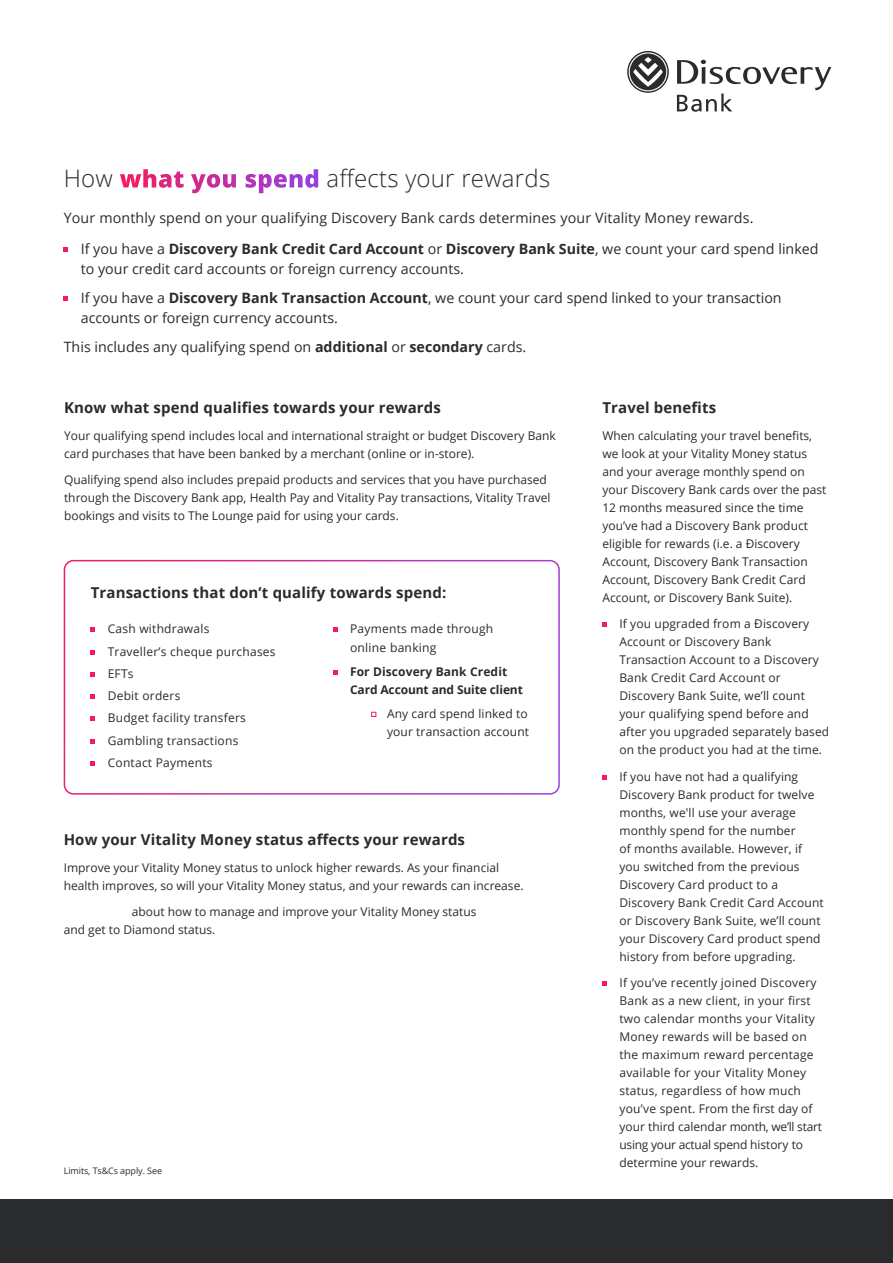
<style>
.page{position:relative;width:893px;height:1263px;background:#fff}
.page>*{position:absolute;margin:0;border:0;box-sizing:border-box;transform-origin:0 0}
.t1{font:300 24px "Open Sans";letter-spacing:.01em;color:#292b2c}
.t2{font:700 15px "Open Sans";letter-spacing:.01em;color:#292b2c}
.t3{font:14.25px/28.8px "Open Sans";color:#292b2c}
.t4{font:12.15px "Open Sans";letter-spacing:.02em;color:#292b2c}
.t5{font:12px/18px "Open Sans";color:#292b2c}
.t6{font:12px/18px "Open Sans";letter-spacing:.02em;color:#292b2c}
.t7{font:700 12px/18px "Open Sans";letter-spacing:-.01em;color:#292b2c}
.t8{font:9px "Open Sans";letter-spacing:-.01em;color:#292b2c}
.s1{font-weight:800;color:#fff}
.s2{font-weight:700}
</style>
<div class="page">
<svg style="left:627px;top:51px;width:42px;height:42px"></svg>
<svg style="left:677px;top:60px;width:154px;height:52px"></svg>
<svg style="left:64px;top:248px;width:4px;height:4px"></svg>
<svg style="left:64px;top:297px;width:4px;height:4px"></svg>
<svg style="left:91px;top:628px;width:4px;height:4px"></svg>
<svg style="left:91px;top:650px;width:4px;height:4px"></svg>
<svg style="left:91px;top:672px;width:4px;height:4px"></svg>
<svg style="left:91px;top:694px;width:4px;height:5px"></svg>
<svg style="left:91px;top:717px;width:4px;height:4px"></svg>
<svg style="left:91px;top:739px;width:4px;height:4px"></svg>
<svg style="left:91px;top:761px;width:4px;height:4px"></svg>
<svg style="left:333px;top:628px;width:4px;height:4px"></svg>
<svg style="left:333px;top:670px;width:4px;height:4px"></svg>
<svg style="left:371px;top:712px;width:5px;height:5px"></svg>
<div style="left:64px;top:560px;width:496px;height:234px;border:2px solid #fff;border-radius:9px"></div>
<svg style="left:602px;top:623px;width:5px;height:4px"></svg>
<svg style="left:602px;top:775px;width:5px;height:4px"></svg>
<svg style="left:602px;top:982px;width:5px;height:4px"></svg>
<div style="left:0;top:1199px;width:893px;height:64px;background:#292b2c"></div>
<h1 class="t1" style="left:64px;top:162px;width:488px">How <span class="s1">what you spend</span> affects your rewards</h1>
<p class="t3" style="left:81px;top:203px;width:739px;line-height:30.3px;text-indent:-17px">Your monthly spend on your qualifying Discovery Bank cards determines your Vitality Money rewards.<br>If you have a <span class="s2">Discovery Bank Credit Card Account</span> or <span class="s2">Discovery Bank Suite</span>, we count your card spend linked</p>
<p class="t3" style="left:81px;top:254px;width:702px">to your credit card accounts or foreign currency accounts.<br>If you have a <span class="s2">Discovery Bank Transaction Account</span>, we count your card spend linked to your transaction</p>
<p class="t3" style="left:64px;top:303px;width:464px;text-indent:17px">accounts or foreign currency accounts.<br>This includes any qualifying spend on <span class="s2">additional</span> or <span class="s2">secondary</span> cards.</p>
<p class="t2" style="left:64px;top:397px;width:378px">Know what spend qualifies towards your rewards</p>
<p class="t5" style="left:64px;top:426px;width:493px">Your qualifying spend includes local and international straight or budget Discovery Bank card purchases that have been banked by a merchant (online or in-store).</p>
<p class="t5" style="left:64px;top:471px;width:488px">Qualifying spend also includes prepaid products and services that you have purchased through the Discovery Bank app, Health Pay and Vitality Pay transactions, Vitality Travel bookings and visits to The Lounge paid for using your cards.</p>
<p class="t2" style="left:91px;top:582px;width:357px">Transactions that don’t qualify towards spend:</p>
<p class="t6" style="left:108px;top:618px;width:169px;line-height:22.2px">Cash withdrawals<br>Traveller’s cheque purchases<br>EFTs<br>Debit orders<br>Budget facility transfers<br>Gambling transactions<br>Contact Payments</p>
<p class="t6" style="left:350px;top:620px;width:145px">Payments made through</p>
<p class="t4" style="left:350px;top:639px;width:88px">online banking</p>
<p class="t7" style="left:350px;top:662px;width:174px">For Discovery Bank Credit<br>Card Account and Suite client</p>
<p class="t5" style="left:387px;top:705px;width:144px">Any card spend linked to your transaction account</p>
<p class="t2" style="left:64px;top:829px;width:403px">How your Vitality Money status affects your rewards</p>
<p class="t5" style="left:64px;top:858px;width:461px">Improve your Vitality Money status to unlock higher rewards. As your financial health improves, so will your Vitality Money status, and your rewards can increase.</p>
<p class="t5" style="left:64px;top:903px;width:414px;text-indent:68px">about how to manage and improve your Vitality Money status and get to Diamond status.</p>
<p class="t8" style="left:64px;top:1164px;width:100px">Limits, Ts&amp;Cs apply. See</p>
<p class="t2" style="left:602px;top:397px;width:115px">Travel benefits</p>
<p class="t5" style="left:602px;top:426px;width:226px">When calculating your travel benefits, we look at your Vitality Money status and your average monthly spend on your Discovery Bank cards over the past 12 months measured since the time you’ve had a Discovery Bank product eligible for rewards (i.e. a Ðiscovery Account, Discovery Bank Transaction Account, Discovery Bank Credit Card Account, or Discovery Bank Suite).</p>
<p class="t5" style="left:619px;top:615px;width:211px">If you upgraded from a Ðiscovery<br>Account or Discovery Bank<br>Transaction Account to a Discovery<br>Bank Credit Card Account or<br>Discovery Bank Suite, we’ll count your qualifying spend before and after you upgraded separately based on the product you had at the time.</p>
<p class="t5" style="left:619px;top:767px;width:206px">If you have not had a qualifying<br>Discovery Bank product for twelve months, we'll use your average monthly spend for the number<br>of months available. However, if you switched from the previous<br>Discovery Card product to a<br>Discovery Bank Credit Card Account or Discovery Bank Suite, we’ll count your Discovery Card product spend history from before upgrading.</p>
<p class="t6" style="left:619px;top:974px;width:204px">If you’ve recently joined Discovery<br>Bank as a new client, in your first two calendar months your Vitality<br>Money rewards will be based on the maximum reward percentage available for your Vitality Money status, regardless of how much you’ve spent. From the first day of your third calendar month, we’ll start using your actual spend history to determine your rewards.</p>
</div>
